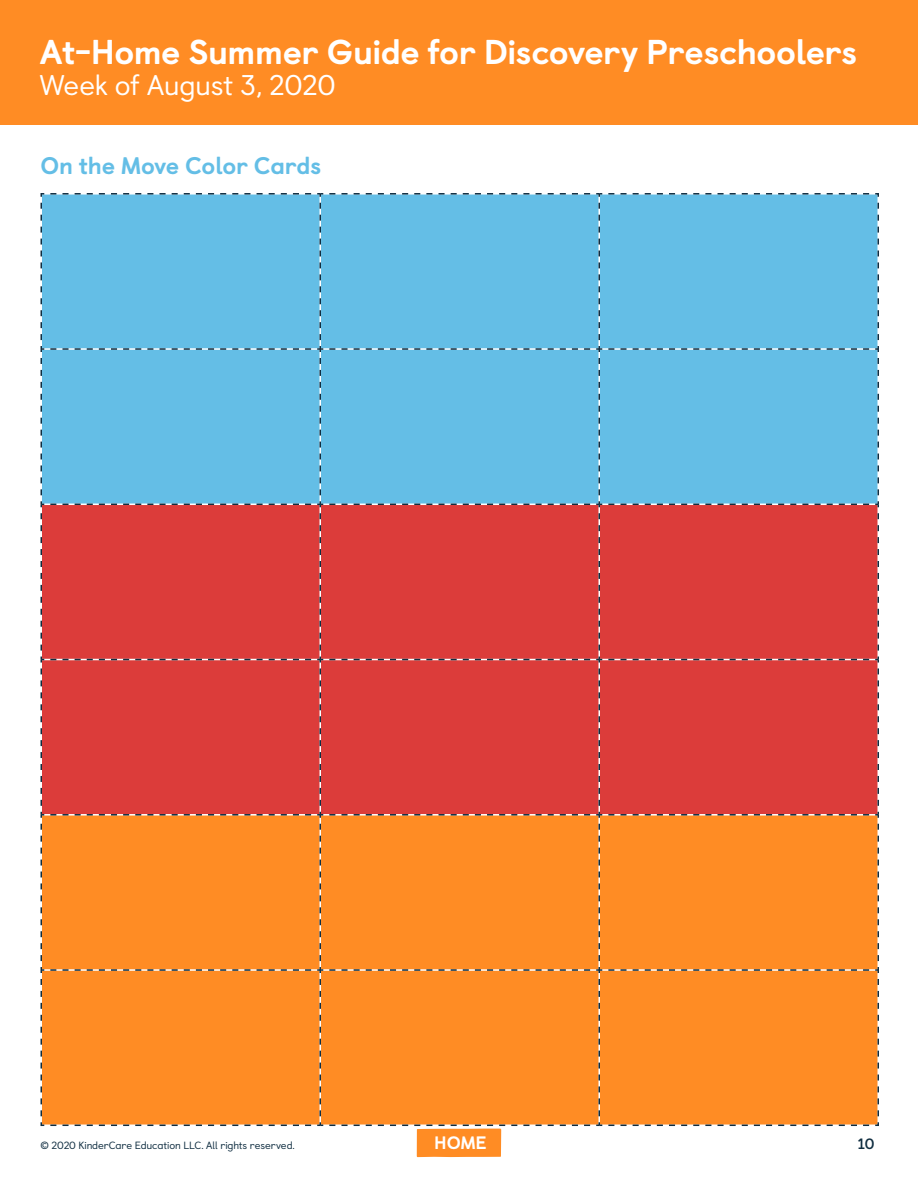
<style>
.page{position:relative;width:918px;height:1188px;background:#fff}
.page>*{position:absolute;margin:0;border:0;box-sizing:border-box;transform-origin:0 0}
.t1{font:800 34.5px "Castledown";letter-spacing:-.015em;color:#fff}
.t2{font:28.5px "Castledown";letter-spacing:-.015em;color:#fff}
.t3{font:800 24px "Castledown";letter-spacing:-.015em;color:#64bee6}
.t4{font:800 18px "Castledown";color:#fff}
.t5{font:700 15px "Castledown";color:#102e41}
.t6{font:10.5px "Castledown";letter-spacing:-.01em;color:#102e41}
</style>
<div class="page">
<div style="left:0;top:0;width:918px;height:125px;background:#ff8c24"></div>
<div style="left:42px;top:195px;width:836px;height:309px;background:#64bee6"></div>
<div style="left:42px;top:505px;width:836px;height:309px;background:#dc3c3a"></div>
<div style="left:42px;top:816px;width:836px;height:309px;background:#ff8c24"></div>
<hr style="left:598px;top:194px;width:2px;height:155px;background:#fff">
<hr style="left:320px;top:348px;width:279px;height:2px;background:#fff">
<hr style="left:320px;top:349px;width:1px;height:155px;background:#fff">
<hr style="left:599px;top:348px;width:279px;height:2px;background:#fff">
<hr style="left:598px;top:349px;width:2px;height:155px;background:#fff">
<hr style="left:320px;top:504px;width:1px;height:156px;background:#fff">
<hr style="left:598px;top:504px;width:2px;height:156px;background:#fff">
<hr style="left:41px;top:659px;width:279px;height:1px;background:#fff">
<hr style="left:320px;top:659px;width:279px;height:1px;background:#fff">
<hr style="left:320px;top:660px;width:1px;height:155px;background:#fff">
<hr style="left:599px;top:659px;width:279px;height:1px;background:#fff">
<hr style="left:598px;top:660px;width:2px;height:155px;background:#fff">
<hr style="left:320px;top:815px;width:1px;height:155px;background:#fff">
<hr style="left:598px;top:815px;width:2px;height:155px;background:#fff">
<hr style="left:41px;top:969px;width:279px;height:2px;background:#fff">
<hr style="left:320px;top:969px;width:279px;height:2px;background:#fff">
<hr style="left:320px;top:970px;width:1px;height:155px;background:#fff">
<hr style="left:599px;top:969px;width:279px;height:2px;background:#fff">
<hr style="left:598px;top:970px;width:2px;height:155px;background:#fff">
<div style="left:40px;top:193px;width:282px;height:158px;background:#64bee6"></div>
<svg style="left:320px;top:193px;width:3px;height:147px"></svg>
<div style="left:329px;top:193px;width:550px;height:147px;background:#64bee6"></div>
<svg style="left:40px;top:348px;width:4px;height:147px"></svg>
<div style="left:50px;top:346px;width:273px;height:149px;background:#64bee6"></div>
<div style="left:329px;top:346px;width:273px;height:149px;background:#64bee6"></div>
<div style="left:608px;top:346px;width:271px;height:149px;background:#64bee6"></div>
<svg style="left:40px;top:501px;width:4px;height:150px"></svg>
<div style="left:50px;top:501px;width:273px;height:150px;background:#dc3c3a"></div>
<div style="left:329px;top:501px;width:273px;height:150px;background:#dc3c3a"></div>
<div style="left:608px;top:501px;width:271px;height:150px;background:#dc3c3a"></div>
<svg style="left:40px;top:657px;width:4px;height:149px"></svg>
<div style="left:50px;top:657px;width:273px;height:149px;background:#dc3c3a"></div>
<div style="left:329px;top:657px;width:273px;height:149px;background:#dc3c3a"></div>
<div style="left:608px;top:657px;width:271px;height:149px;background:#dc3c3a"></div>
<svg style="left:40px;top:812px;width:4px;height:149px"></svg>
<div style="left:50px;top:812px;width:273px;height:149px;background:#ff8c24"></div>
<div style="left:329px;top:812px;width:273px;height:149px;background:#ff8c24"></div>
<div style="left:608px;top:812px;width:271px;height:149px;background:#ff8c24"></div>
<div style="left:50px;top:967px;width:273px;height:149px;background:#ff8c24"></div>
<div style="left:329px;top:967px;width:273px;height:149px;background:#ff8c24"></div>
<div style="left:608px;top:967px;width:271px;height:149px;background:#ff8c24"></div>
<svg style="left:40px;top:967px;width:4px;height:160px"></svg>
<svg style="left:50px;top:1122px;width:273px;height:4px"></svg>
<svg style="left:329px;top:1122px;width:550px;height:35px"></svg>
<h1 class="t1" style="left:40px;top:24px;width:819px">At-Home Summer Guide for Discovery Preschoolers</h1>
<h2 class="t2" style="left:40px;top:63px;width:297px">Week of August 3, 2020</h2>
<h3 class="t3" style="left:40px;top:145px;width:282px">On the Move Color Cards</h3>
<p class="t6" style="left:40px;top:1137px;width:256px">© 2020 KinderCare Education LLC. All rights reserved.</p>
<h3 class="t4" style="left:434px;top:1128px;width:54px">HOME</h3>
<h3 class="t5" style="left:858px;top:1132px;width:18px">10</h3>
</div>
